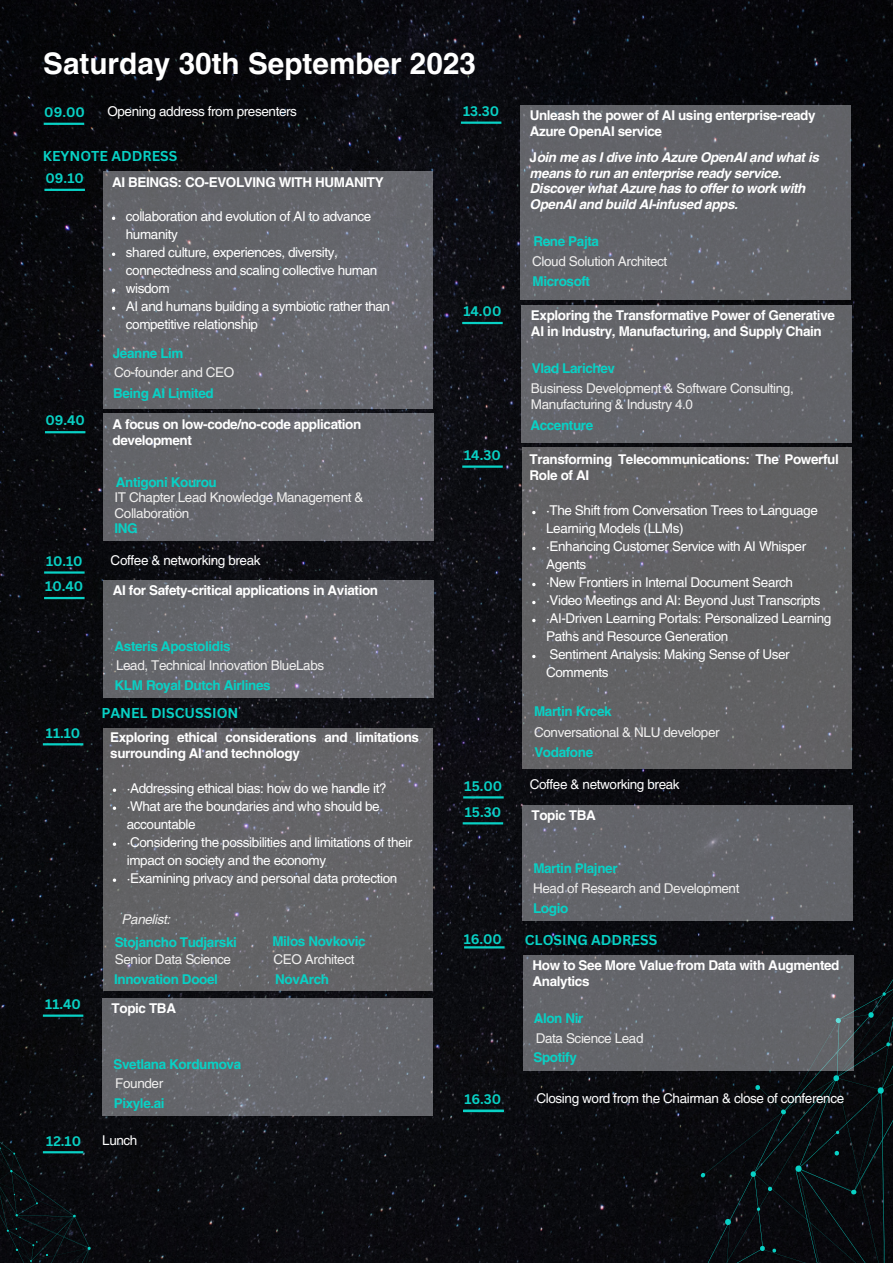
<style>
.page{position:relative;width:893px;height:1264px;background:#fff}
.page>*{position:absolute;margin:0;border:0;box-sizing:border-box;transform-origin:0 0}
.t1{font:700 29.7px "Helvetica LT Pro";color:#fff}
.t2{font:700 13.95px "Canva Sans";color:#08d1c5}
.t3{font:13.5px/18px "Helvetica LT Pro";letter-spacing:-.03em;color:#fff}
.t4{font:700 13.5px/15.8px "Helvetica LT Pro";letter-spacing:-.03em;color:#fff}
.t5{font:13.5px/15.8px "Helvetica LT Pro";letter-spacing:-.03em;color:#f0efee}
.t6{font:700 13.5px "Helvetica LT Pro";letter-spacing:-.03em;color:#08d1c5}
.t7{font:italic 700 13.5px/15.8px "Helvetica LT Pro";letter-spacing:-.03em;color:#fff}
.t8{font:700 13.5px "Canva Sans";color:#08d1c5}
.t9{font:italic 13.5px "Helvetica LT Pro";letter-spacing:-.03em;color:#f0efee}
.s1{font-style:normal}
</style>
<div class="page">
<img style="left:0;top:0;width:892px;height:1262px">
<hr style="left:44px;top:123px;width:40px;height:2px;background:#08d1c5">
<svg style="left:0;top:1105px;width:171px;height:157px;background:#0a0c10"></svg>
<hr style="left:44px;top:189px;width:41px;height:2px;background:#08d1c5">
<div style="left:103px;top:171px;width:329px;height:238px;background:#65666b"></div>
<div style="left:520px;top:105px;width:330px;height:194px;background:#626468"></div>
<hr style="left:45px;top:431px;width:40px;height:2px;background:#08d1c5">
<div style="left:103px;top:413px;width:330px;height:127px;background:#65666b"></div>
<hr style="left:44px;top:571px;width:41px;height:2px;background:#08d1c5">
<div style="left:103px;top:580px;width:331px;height:118px;background:#65666b"></div>
<hr style="left:44px;top:597px;width:41px;height:2px;background:#08d1c5">
<div style="left:103px;top:728px;width:329px;height:262px;background:#646366"></div>
<hr style="left:43px;top:743px;width:40px;height:2px;background:#08d1c5">
<hr style="left:43px;top:1151px;width:40px;height:2px;background:#08d1c5">
<svg style="left:398px;top:868px;width:89px;height:394px;background:#18191d"></svg>
<div style="left:487px;top:867px;width:405px;height:395px;background:#0b0b0f"></div>
<div style="left:573px;top:921px;width:182px;height:34px;background:#0a0b0f"></div>
<div style="left:755px;top:901px;width:137px;height:35px;background:#08090d"></div>
<div style="left:690px;top:936px;width:202px;height:19px;background:#090a0e"></div>
<svg style="left:565px;top:955px;width:327px;height:308px;background:#090d10"></svg>
<hr style="left:463px;top:796px;width:40px;height:2px;background:#08d1c5">
<div style="left:522px;top:805px;width:330px;height:116px;background:#63646a"></div>
<hr style="left:462px;top:822px;width:41px;height:2px;background:#08d1c5">
<hr style="left:461px;top:121px;width:40px;height:3px;background:#08d1c5">
<hr style="left:463px;top:1109px;width:40px;height:3px;background:#08d1c5">
<hr style="left:464px;top:946px;width:40px;height:2px;background:#08d1c5">
<div style="left:521px;top:305px;width:331px;height:137px;background:#636469"></div>
<hr style="left:462px;top:322px;width:40px;height:2px;background:#08d1c5">
<div style="left:522px;top:447px;width:330px;height:321px;background:#616264"></div>
<hr style="left:462px;top:465px;width:40px;height:3px;background:#08d1c5">
<svg style="left:112px;top:288px;width:3px;height:4px"></svg>
<svg style="left:112px;top:306px;width:3px;height:4px"></svg>
<svg style="left:113px;top:788px;width:3px;height:4px"></svg>
<svg style="left:113px;top:806px;width:3px;height:4px"></svg>
<svg style="left:113px;top:842px;width:3px;height:4px"></svg>
<div style="left:102px;top:997px;width:330px;height:118px;background:#65666b"></div>
<hr style="left:43px;top:1014px;width:40px;height:2px;background:#08d1c5">
<div style="left:523px;top:955px;width:330px;height:115px;background:#636469"></div>
<p class="t1" style="left:43px;top:53px;width:434px">Saturday 30th September 2023</p>
<p class="t8" style="left:44px;top:103px;width:42px">09.00</p>
<p class="t3" style="left:107px;top:104px;width:191px">Opening address from presenters</p>
<p class="t2" style="left:43px;top:146px;width:136px">KEYNOTE ADDRESS</p>
<p class="t8" style="left:45px;top:169px;width:40px">09.10</p>
<p class="t4" style="left:112px;top:176px;width:273px">AI BEINGS: CO-EVOLVING WITH HUMANITY</p>
<p class="t8" style="left:463px;top:101px;width:38px">13.30</p>
<p class="t3" style="left:126px;top:209px;width:247px">collaboration and evolution of AI to advance humanity</p>
<p class="t3" style="left:126px;top:245px;width:253px">shared culture, experiences, diversity, connectedness and scaling collective human</p>
<p class="t3" style="left:126px;top:281px;width:45px">wisdom</p>
<p class="t3" style="left:126px;top:298px;width:266px">AI and humans building a symbiotic rather than competitive relationship</p>
<p class="t6" style="left:113px;top:348px;width:72px">Jeanne Lim</p>
<p class="t5" style="left:114px;top:366px;width:122px">Co-founder and CEO</p>
<p class="t6" style="left:113px;top:388px;width:102px">Being AI Limited</p>
<p class="t8" style="left:463px;top:302px;width:39px">14.00</p>
<p class="t4" style="left:529px;top:109px;width:287px">Unleash the power of AI using enterprise-ready<br>Azure OpenAI service</p>
<p class="t7" style="left:529px;top:150px;width:291px"><span class="s1">J</span>oin me as I dive into Azure OpenAI and what is means to run an enterprise ready service.</p>
<p class="t7" style="left:529px;top:182px;width:277px">Discover what Azure has to offer to work with<br>OpenAI and build AI-infused apps.</p>
<p class="t6" style="left:533px;top:236px;width:67px">Rene Pajta</p>
<p class="t5" style="left:532px;top:255px;width:137px">Cloud Solution Architect</p>
<p class="t6" style="left:532px;top:276px;width:59px">Microsoft</p>
<p class="t4" style="left:531px;top:309px;width:305px">Exploring the Transformative Power of Generative<br>AI in Industry, Manufacturing, and Supply Chain</p>
<p class="t6" style="left:532px;top:363px;width:85px">Vlad Larichev</p>
<p class="t5" style="left:531px;top:381px;width:264px">Business Development &amp; Software Consulting,<br>Manufacturing &amp; Industry 4.0</p>
<p class="t8" style="left:45px;top:411px;width:41px">09.40</p>
<p class="t4" style="left:112px;top:418px;width:250px">A focus on low-code/no-code application development</p>
<p class="t6" style="left:116px;top:477px;width:102px">Antigoni Kourou</p>
<p class="t5" style="left:115px;top:491px;width:250px">IT Chapter Lead Knowledge Management &amp;<br>Collaboration</p>
<p class="t6" style="left:115px;top:523px;width:25px">ING</p>
<p class="t3" style="left:111px;top:552px;width:151px">Coffee &amp; networking break</p>
<p class="t8" style="left:46px;top:551px;width:38px">10.10</p>
<p class="t8" style="left:45px;top:577px;width:39px">10.40</p>
<p class="t4" style="left:113px;top:583px;width:267px">AI for Safety-critical applications in Aviation</p>
<p class="t6" style="left:115px;top:641px;width:117px">Asteris Apostolidis</p>
<p class="t5" style="left:116px;top:659px;width:210px">Lead, Technical Innovation BlueLabs</p>
<p class="t2" style="left:101px;top:703px;width:139px">PANEL DISCUSSION</p>
<p class="t6" style="left:115px;top:680px;width:157px">KLM Royal Dutch Airlines</p>
<p class="t8" style="left:46px;top:723px;width:36px">11.10</p>
<p class="t4" style="left:110px;top:730px;width:310px">Exploring ethical considerations and limitations surrounding AI and technology</p>
<p class="t3" style="left:127px;top:780px;width:261px">·Addressing ethical bias: how do we handle it?</p>
<p class="t3" style="left:127px;top:798px;width:254px">·What are the boundaries and who should be accountable</p>
<p class="t3" style="left:127px;top:834px;width:287px">·Considering the possibilities and limitations of their impact on society and the economy</p>
<p class="t3" style="left:127px;top:870px;width:272px">·Examining privacy and personal data protection</p>
<p class="t9" style="left:122px;top:913px;width:50px">Panelist:</p>
<p class="t6" style="left:115px;top:937px;width:124px">Stojancho Tudjarski</p>
<p class="t5" style="left:115px;top:952px;width:118px">Senior Data Science</p>
<p class="t6" style="left:114px;top:974px;width:105px">Innovation Dooel</p>
<p class="t6" style="left:272px;top:936px;width:95px">Milos Novkovic</p>
<p class="t5" style="left:273px;top:952px;width:82px">CEO Architect</p>
<p class="t6" style="left:275px;top:974px;width:55px">NovArch</p>
<p class="t8" style="left:45px;top:994px;width:37px">11.40</p>
<p class="t4" style="left:112px;top:1001px;width:66px">Topic TBA</p>
<p class="t6" style="left:113px;top:1058px;width:129px">Svetlana Kordumova</p>
<p class="t5" style="left:115px;top:1076px;width:49px">Founder</p>
<p class="t6" style="left:114px;top:1098px;width:52px">Pixyle.ai</p>
<p class="t8" style="left:46px;top:1131px;width:36px">12.10</p>
<p class="t3" style="left:102px;top:1132px;width:37px">Lunch</p>
<p class="t6" style="left:530px;top:420px;width:64px">Accenture</p>
<p class="t8" style="left:464px;top:445px;width:38px">14.30</p>
<p class="t4" style="left:529px;top:453px;width:311px">Transforming Telecommunications: The Powerful<br>Role of AI</p>
<p class="t3" style="left:546px;top:503px;width:273px">·The Shift from Conversation Trees to Language<br>Learning Models (LLMs)</p>
<p class="t3" style="left:546px;top:539px;width:261px">·Enhancing Customer Service with AI Whisper<br>Agents</p>
<p class="t3" style="left:546px;top:575px;width:248px">·New Frontiers in Internal Document Search</p>
<p class="t3" style="left:546px;top:593px;width:276px">·Video Meetings and AI: Beyond Just Transcripts</p>
<p class="t3" style="left:546px;top:611px;width:287px">·AI-Driven Learning Portals: Personalized Learning<br>Paths and Resource Generation</p>
<p class="t3" style="left:546px;top:647px;width:245px">Sentiment Analysis: Making Sense of User<br>Comments</p>
<p class="t6" style="left:534px;top:706px;width:79px">Martin Krcek</p>
<p class="t5" style="left:534px;top:725px;width:187px">Conversational &amp; NLU developer</p>
<p class="t6" style="left:534px;top:747px;width:60px">Vodafone</p>
<p class="t8" style="left:464px;top:776px;width:39px">15.00</p>
<p class="t3" style="left:529px;top:777px;width:151px">Coffee &amp; networking break</p>
<p class="t8" style="left:465px;top:802px;width:38px">15.30</p>
<p class="t4" style="left:531px;top:809px;width:66px">Topic TBA</p>
<p class="t8" style="left:463px;top:929px;width:40px">16.00</p>
<p class="t6" style="left:533px;top:863px;width:86px">Martin Plajner</p>
<p class="t5" style="left:533px;top:881px;width:208px">Head of Research and Development</p>
<p class="t2" style="left:525px;top:930px;width:134px">CLOSING ADDRESS</p>
<p class="t6" style="left:533px;top:903px;width:37px">Logio</p>
<p class="t4" style="left:532px;top:958px;width:308px">How to See More Value from Data with Augmented<br>Analytics</p>
<p class="t6" style="left:533px;top:1012px;width:51px">Alon Nir</p>
<p class="t5" style="left:535px;top:1031px;width:109px">Data Science Lead</p>
<p class="t6" style="left:533px;top:1052px;width:45px">Spotify</p>
<p class="t8" style="left:464px;top:1089px;width:38px">16.30</p>
<p class="t3" style="left:536px;top:1090px;width:309px">Closing word from the Chairman &amp; close of conference</p>
</div>
